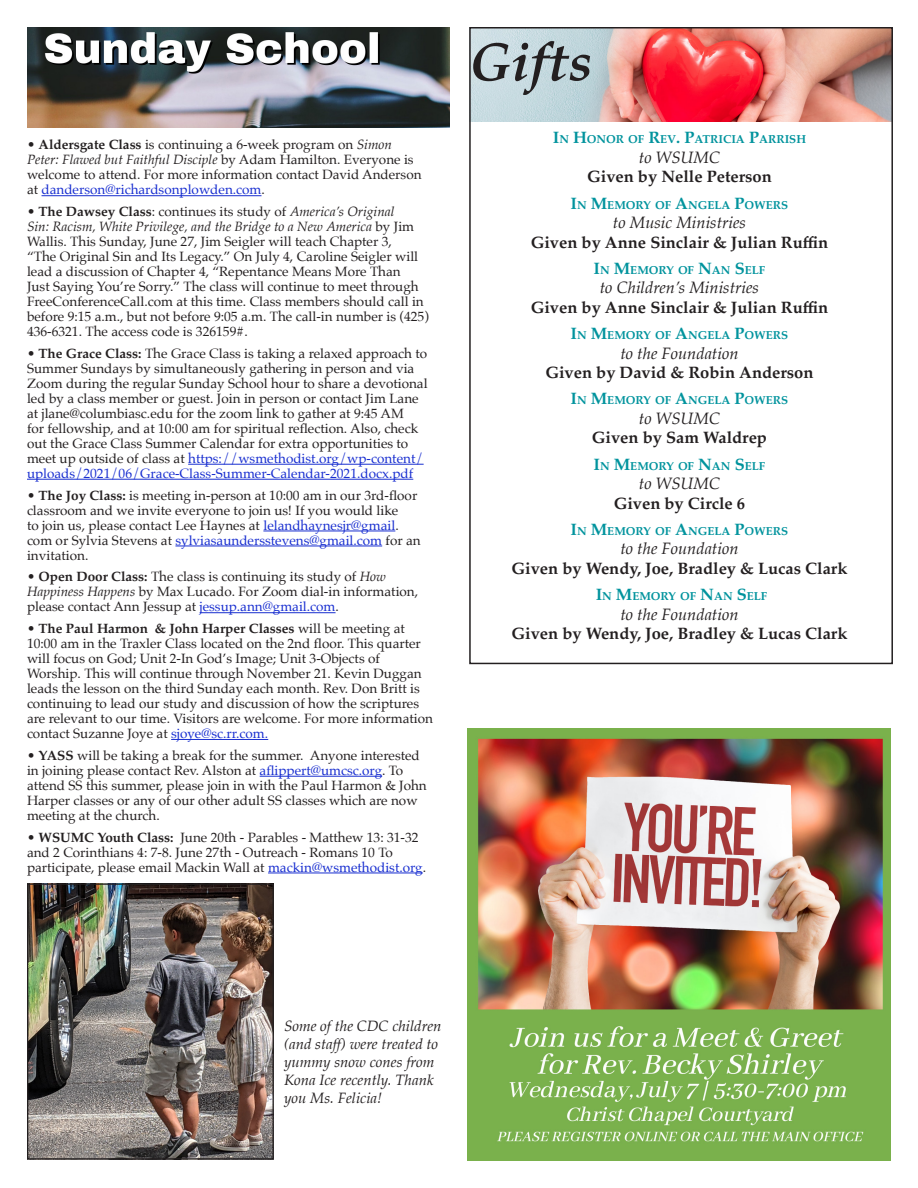
<style>
.page{position:relative;width:918px;height:1188px;background:#fff}
.page>*{position:absolute;margin:0;border:0;box-sizing:border-box;transform-origin:0 0}
.t1{font:italic 700 54px "Palatino";color:#231f20}
.t2{font:700 16.5px "Palatino";color:#231f20}
.t3{font:italic 16.5px "Palatino";color:#231f20}
.t4{font:italic 15px/18px "Palatino";color:#231f20}
.t5{font:13.5px/15px "Palatino";color:#231f20}
.t6{font:700 11.55px "Palatino";color:#00939d}
.s1{font-weight:700}
.s2{font-style:italic}
.s3{color:#182ed0}
.s4{font-size:16.5px}
</style>
<div class="page">
<img style="left:472px;top:30px;width:418px;height:91px">
<div style="left:469px;top:27px;width:424px;height:637px;border:2px solid #231f20"></div>
<hr style="left:42px;top:195px;width:220px;height:1px;background:#182ed0">
<hr style="left:188px;top:464px;width:236px;height:1px;background:#182ed0">
<hr style="left:27px;top:479px;width:386px;height:1px;background:#182ed0">
<hr style="left:263px;top:531px;width:132px;height:1px;background:#182ed0">
<hr style="left:175px;top:546px;width:207px;height:1px;background:#182ed0">
<hr style="left:200px;top:612px;width:136px;height:1px;background:#182ed0">
<hr style="left:171px;top:739px;width:97px;height:1px;background:#182ed0">
<hr style="left:260px;top:776px;width:122px;height:1px;background:#182ed0">
<hr style="left:268px;top:873px;width:155px;height:1px;background:#182ed0">
<img style="left:27px;top:27px;width:423px;height:100px">
<img style="left:468px;top:729px;width:423px;height:432px">
<img style="left:29px;top:885px;width:243px;height:273px">
<div style="left:27px;top:883px;width:247px;height:277px;border:1px solid #231f20"></div>
<p class="t5" style="left:27px;top:137px;width:396px">• <span class="s1">Aldersgate Class</span> is continuing a 6-week program on <span class="s2">Simon Peter: Flawed but Faithful Disciple</span> by Adam Hamilton. Everyone is welcome to attend. For more information contact David Anderson at <span class="s3">danderson@richardsonplowden.com</span>.</p>
<p class="t5" style="left:27px;top:204px;width:403px">• <span class="s1">The Dawsey Class</span>: continues its study of <span class="s2">America’s Original<br>Sin: Racism, White Privilege, and the Bridge to a New America</span> by Jim Wallis. This Sunday, June 27, Jim Seigler will teach Chapter 3,<br>“The Original Sin and Its Legacy.” On July 4, Caroline Seigler will lead a discussion of Chapter 4, “Repentance Means More Than<br>Just Saying You’re Sorry.” The class will continue to meet through FreeConferenceCall.com at this time. Class members should call in before 9:15 a.m., but not before 9:05 a.m. The call-in number is (425)<br>436-6321. The access code is 326159#.</p>
<p class="t5" style="left:27px;top:346px;width:402px">• <span class="s1">The Grace Class:</span> The Grace Class is taking a relaxed approach to Summer Sundays by simultaneously gathering in person and via Zoom during the regular Sunday School hour to share a devotional led by a class member or guest. Join in person or contact Jim Lane at jlane@columbiasc.edu for the zoom link to gather at 9:45 AM<br>for fellowship, and at 10:00 am for spiritual reflection. Also, check out the Grace Class Summer Calendar for extra opportunities to meet up outside of class at <span class="s3">https://wsmethodist.org/wp-content/ uploads/2021/06/Grace-Class-Summer-Calendar-2021.docx.pdf</span></p>
<p class="t5" style="left:27px;top:487px;width:395px">• <span class="s1">The Joy Class:</span> is meeting in-person at 10:00 am in our 3rd-floor classroom and we invite everyone to join us! If you would like<br>to join us, please contact Lee Haynes at <span class="s3">lelandhaynesjr@gmail</span>. com or Sylvia Stevens at <span class="s3">sylviasaundersstevens@gmail.com</span> for an invitation.</p>
<p class="t5" style="left:27px;top:569px;width:393px">• <span class="s1">Open Door Class:</span> The class is continuing its study of <span class="s2">How<br>Happiness Happens</span> by Max Lucado. For Zoom dial-in information, please contact Ann Jessup at <span class="s3">jessup.ann@gmail.com</span>.</p>
<p class="t5" style="left:27px;top:621px;width:408px">• <span class="s1">The Paul Harmon &amp; John Harper Classes</span> will be meeting at 10:00 am in the Traxler Class located on the 2nd floor. This quarter will focus on God; Unit 2-In God’s Image; Unit 3-Objects of Worship. This will continue through November 21. Kevin Duggan leads the lesson on the third Sunday each month. Rev. Don Britt is continuing to lead our study and discussion of how the scriptures are relevant to our time. Visitors are welcome. For more information contact Suzanne Joye at <span class="s3">sjoye@sc.rr.com.</span></p>
<p class="t5" style="left:27px;top:748px;width:401px">• <span class="s1">YASS</span> will be taking a break for the summer. Anyone interested in joining please contact Rev. Alston at <span class="s3">aflippert@umcsc.org</span>. To attend SS this summer, please join in with the Paul Harmon &amp; John Harper classes or any of our other adult SS classes which are now meeting at the church.</p>
<p class="t5" style="left:27px;top:829px;width:401px">• <span class="s1">WSUMC Youth Class:</span> June 20th - Parables - Matthew 13: 31-32 and 2 Corinthians 4: 7-8. June 27th - Outreach - Romans 10 To participate, please email Mackin Wall at <span class="s3">mackin@wsmethodist.org</span>.</p>
<p class="t1" style="left:469px;top:17px;width:124px">Gifts</p>
<p class="t6" style="left:553px;top:130px;width:254px"><span class="s4">I</span>N <span class="s4">H</span>ONOR OF <span class="s4">R</span>EV<span class="s4">. P</span>ATRICIA <span class="s4">P</span>ARRISH</p>
<p class="t3" style="left:639px;top:143px;width:83px">to WSUMC</p>
<p class="t2" style="left:587px;top:163px;width:186px">Given by Nelle Peterson</p>
<p class="t6" style="left:571px;top:195px;width:219px"><span class="s4">I</span>N <span class="s4">M</span>EMORY OF <span class="s4">A</span>NGELA <span class="s4">P</span>OWERS</p>
<p class="t3" style="left:613px;top:209px;width:135px">to Music Ministries</p>
<p class="t2" style="left:531px;top:228px;width:299px">Given by Anne Sinclair &amp; Julian Ruffin</p>
<p class="t6" style="left:594px;top:260px;width:173px"><span class="s4">I</span>N <span class="s4">M</span>EMORY OF <span class="s4">N</span>AN <span class="s4">S</span>ELF</p>
<p class="t3" style="left:600px;top:274px;width:161px">to Children’s Ministries</p>
<p class="t2" style="left:531px;top:293px;width:299px">Given by Anne Sinclair &amp; Julian Ruffin</p>
<p class="t6" style="left:571px;top:325px;width:219px"><span class="s4">I</span>N <span class="s4">M</span>EMORY OF <span class="s4">A</span>NGELA <span class="s4">P</span>OWERS</p>
<p class="t3" style="left:620px;top:339px;width:120px">to the Foundation</p>
<p class="t2" style="left:545px;top:358px;width:270px">Given by David &amp; Robin Anderson</p>
<p class="t6" style="left:571px;top:391px;width:219px"><span class="s4">I</span>N <span class="s4">M</span>EMORY OF <span class="s4">A</span>NGELA <span class="s4">P</span>OWERS</p>
<p class="t3" style="left:639px;top:404px;width:83px">to WSUMC</p>
<p class="t2" style="left:592px;top:424px;width:177px">Given by Sam Waldrep</p>
<p class="t6" style="left:594px;top:456px;width:173px"><span class="s4">I</span>N <span class="s4">M</span>EMORY OF <span class="s4">N</span>AN <span class="s4">S</span>ELF</p>
<p class="t3" style="left:639px;top:470px;width:83px">to WSUMC</p>
<p class="t2" style="left:614px;top:489px;width:133px">Given by Circle 6</p>
<p class="t6" style="left:571px;top:521px;width:219px"><span class="s4">I</span>N <span class="s4">M</span>EMORY OF <span class="s4">A</span>NGELA <span class="s4">P</span>OWERS</p>
<p class="t3" style="left:620px;top:535px;width:120px">to the Foundation</p>
<p class="t2" style="left:511px;top:554px;width:337px">Given by Wendy, Joe, Bradley &amp; Lucas Clark</p>
<p class="t6" style="left:596px;top:586px;width:173px"><span class="s4">I</span>N <span class="s4">M</span>EMORY OF <span class="s4">N</span>AN <span class="s4">S</span>ELF</p>
<p class="t3" style="left:620px;top:600px;width:120px">to the Foundation</p>
<p class="t2" style="left:511px;top:619px;width:337px">Given by Wendy, Joe, Bradley &amp; Lucas Clark</p>
<p class="t4" style="left:284px;top:1017px;width:159px">Some of the CDC children (and staff) were treated to yummy snow cones from<br>Kona Ice recently. Thank you Ms. Felicia!</p>
</div>
